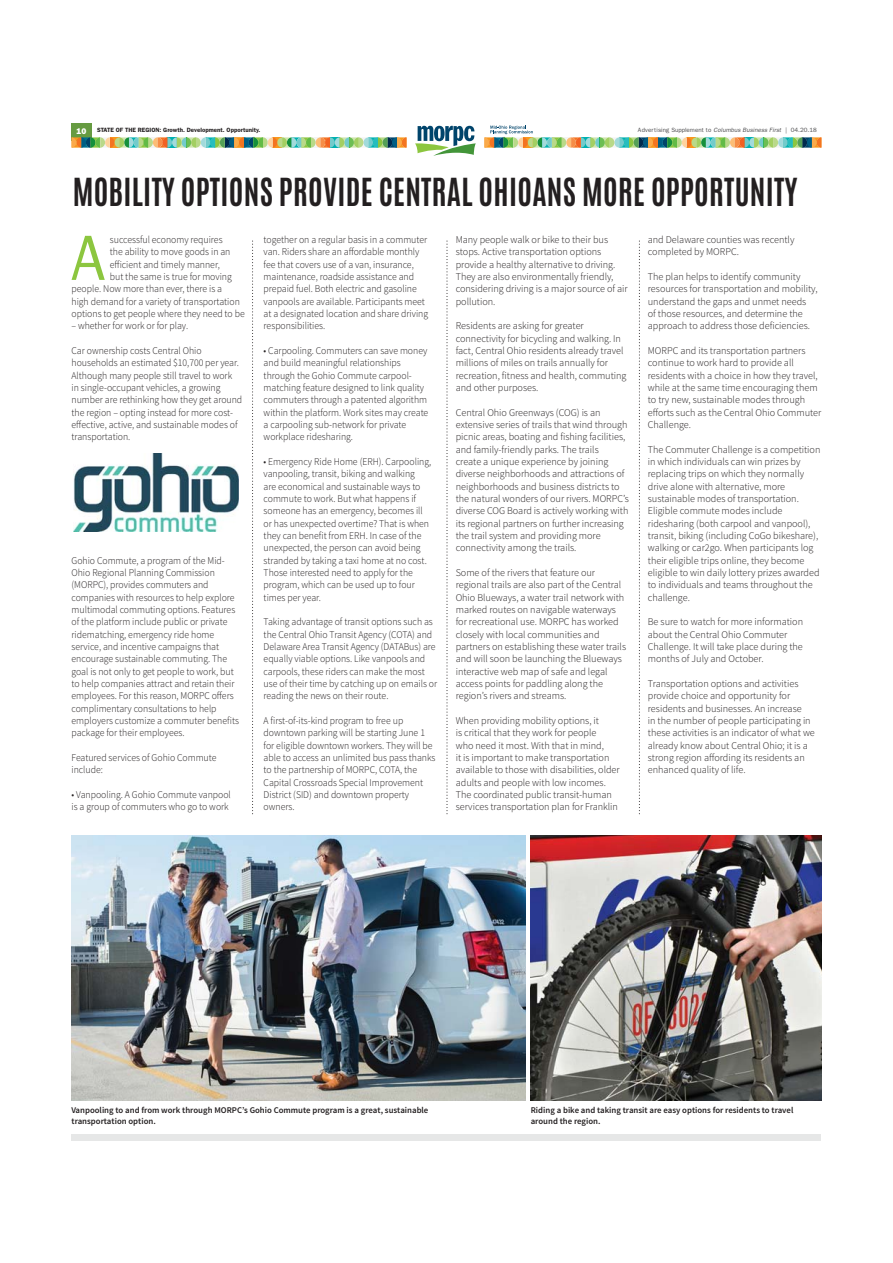
<style>
.page{position:relative;width:893px;height:1263px;background:#fff}
.page>*{position:absolute;margin:0;border:0;box-sizing:border-box;transform-origin:0 0}
.t1{font:64.2px "Franklin Gothic";color:#8cc63f;scale:.95 1}
.t2{font:700 32.85px "Antonio";letter-spacing:.01em;color:#231f20;scale:.91 1}
.t3{font:300 10.35px/12.3px "Source Sans Pro";color:#231f20}
.t4{font:300 10.35px/12.3px "Source Sans Pro";color:#231f20;scale:.95 1}
.t5{font:600 8.7px/10.5px "Source Sans Pro";color:#231f20}
.t6{font:800 8.25px "Franklin Gothic";color:#fff}
.t7{font:6.15px "Franklin Gothic";color:#4c4c4e}
.t8{font:600 6.15px "Franklin Gothic";color:#231f20}
.s1{font-style:italic}
</style>
<div class="page">
<div style="left:72px;top:123px;width:20px;height:18px;background:#669b41"></div>
<svg style="left:415px;top:126px;width:61px;height:30px"></svg>
<svg style="left:72px;top:137px;width:334px;height:11px;background:#96b482"></svg>
<svg style="left:484px;top:126px;width:337px;height:22px"></svg>
<div style="left:72px;top:1134px;width:749px;height:6px;background:#e6e7e7"></div>
<svg style="left:252px;top:241px;width:1px;height:573px"></svg>
<svg style="left:446px;top:241px;width:1px;height:573px"></svg>
<svg style="left:639px;top:241px;width:1px;height:573px"></svg>
<img style="left:74px;top:454px;width:164px;height:78px">
<img style="left:72px;top:835px;width:453px;height:266px">
<img style="left:530px;top:835px;width:291px;height:266px">
<p class="t6" style="left:77px;top:128px;width:11px">10</p>
<p class="t8" style="left:97px;top:127px;width:165px">STATE OF THE REGION: Growth. Development. Opportunity.</p>
<p class="t7" style="left:638px;top:128px;width:180px">Advertising Supplement to <span class="s1">Columbus Business First</span> | 04.20.18</p>
<h2 class="t2" style="left:73px;top:178px;width:798px">MOBILITY OPTIONS PROVIDE CENTRAL OHIOANS MORE OPPORTUNITY</h2>
<h1 class="t1" style="left:71px;top:233px;width:43px">A</h1>
<p class="t4" style="left:110px;top:234px;width:120px">successful economy requires</p>
<p class="t4" style="left:110px;top:247px;width:128px">the ability to move goods in an</p>
<p class="t4" style="left:110px;top:259px;width:117px">efficient and timely manner,</p>
<p class="t4" style="left:110px;top:271px;width:130px">but the same is true for moving</p>
<p class="t4" style="left:72px;top:284px;width:160px">people. Now more than ever, there is a</p>
<p class="t4" style="left:72px;top:296px;width:179px">high demand for a variety of transportation</p>
<p class="t4" style="left:72px;top:308px;width:184px">options to get people where they need to be</p>
<p class="t4" style="left:72px;top:321px;width:124px">– whether for work or for play.</p>
<p class="t4" style="left:72px;top:345px;width:181px">Car ownership costs Central Ohio households an estimated $10,700 per year.<br>Although many people still travel to work<br>in single-occupant vehicles, a growing number are rethinking how they get around the region – opting instead for more cost&shy;effective, active, and sustainable modes of transportation.</p>
<p class="t4" style="left:72px;top:555px;width:178px">Gohio Commute, a program of the Mid-Ohio Regional Planning Commission (MORPC), provides commuters and companies with resources to help explore multimodal commuting options. Features of the platform include public or private ridematching, emergency ride home service, and incentive campaigns that encourage sustainable commuting. The goal is not only to get people to work, but to help companies attract and retain their employees. For this reason, MORPC offers complimentary consultations to help employers customize a commuter benefits package for their employees.</p>
<p class="t4" style="left:72px;top:752px;width:154px">Featured services of Gohio Commute include:</p>
<p class="t4" style="left:72px;top:789px;width:169px">• Vanpooling. A Gohio Commute vanpool is a group of commuters who go to work</p>
<p class="t4" style="left:264px;top:234px;width:175px">together on a regular basis in a commuter van. Riders share an affordable monthly fee that covers use of a van, insurance, maintenance, roadside assistance and prepaid fuel. Both electric and gasoline vanpools are available. Participants meet at a designated location and share driving responsibilities.</p>
<p class="t4" style="left:264px;top:345px;width:175px">• Carpooling. Commuters can save money and build meaningful relationships through the Gohio Commute carpool&shy;matching feature designed to link quality commuters through a patented algorithm within the platform. Work sites may create a carpooling sub-network for private workplace ridesharing.</p>
<p class="t4" style="left:264px;top:456px;width:178px">• Emergency Ride Home (ERH). Carpooling, vanpooling, transit, biking and walking<br>are economical and sustainable ways to commute to work. But what happens if someone has an emergency, becomes ill or has unexpected overtime? That is when they can benefit from ERH. In case of the unexpected, the person can avoid being stranded by taking a taxi home at no cost.<br>Those interested need to apply for the program, which can be used up to four times per year.</p>
<p class="t4" style="left:264px;top:617px;width:184px">Taking advantage of transit options such as the Central Ohio Transit Agency (COTA) and Delaware Area Transit Agency (DATABus) are equally viable options. Like vanpools and carpools, these riders can make the most use of their time by catching up on emails or reading the news on their route.</p>
<p class="t4" style="left:264px;top:715px;width:182px">A first-of-its-kind program to free up downtown parking will be starting June 1 for eligible downtown workers. They will be able to access an unlimited bus pass thanks to the partnership of MORPC, COTA, the Capital Crossroads Special Improvement District (SID) and downtown property owners.</p>
<p class="t3" style="left:456px;top:234px;width:173px">Many people walk or bike to their bus stops. Active transportation options provide a healthy alternative to driving.<br>They are also environmentally friendly, considering driving is a major source of air pollution.</p>
<p class="t3" style="left:456px;top:321px;width:172px">Residents are asking for greater connectivity for bicycling and walking. In fact, Central Ohio residents already travel millions of miles on trails annually for recreation, fitness and health, commuting and other purposes.</p>
<p class="t3" style="left:456px;top:407px;width:175px">Central Ohio Greenways (COG) is an extensive series of trails that wind through picnic areas, boating and fishing facilities, and family-friendly parks. The trails<br>create a unique experience by joining diverse neighborhoods and attractions of neighborhoods and business districts to the natural wonders of our rivers. MORPC’s diverse COG Board is actively working with its regional partners on further increasing the trail system and providing more connectivity among the trails.</p>
<p class="t3" style="left:456px;top:567px;width:172px">Some of the rivers that feature our regional trails are also part of the Central Ohio Blueways, a water trail network with marked routes on navigable waterways for recreational use. MORPC has worked closely with local communities and partners on establishing these water trails and will soon be launching the Blueways interactive web map of safe and legal access points for paddling along the region’s rivers and streams.</p>
<p class="t3" style="left:456px;top:715px;width:166px">When providing mobility options, it<br>is critical that they work for people<br>who need it most. With that in mind,<br>it is important to make transportation available to those with disabilities, older adults and people with low incomes.<br>The coordinated public transit-human services transportation plan for Franklin</p>
<p class="t3" style="left:647px;top:234px;width:148px">and Delaware counties was recently completed by MORPC.</p>
<p class="t3" style="left:647px;top:271px;width:171px">The plan helps to identify community resources for transportation and mobility, understand the gaps and unmet needs<br>of those resources, and determine the approach to address those deficiencies.</p>
<p class="t3" style="left:647px;top:345px;width:175px">MORPC and its transportation partners continue to work hard to provide all residents with a choice in how they travel, while at the same time encouraging them to try new, sustainable modes through efforts such as the Central Ohio Commuter Challenge.</p>
<p class="t3" style="left:647px;top:444px;width:174px">The Commuter Challenge is a competition in which individuals can win prizes by replacing trips on which they normally drive alone with alternative, more sustainable modes of transportation.<br>Eligible commute modes include ridesharing (both carpool and vanpool), transit, biking (including CoGo bikeshare), walking or car2go. When participants log their eligible trips online, they become eligible to win daily lottery prizes awarded to individuals and teams throughout the challenge.</p>
<p class="t3" style="left:647px;top:617px;width:157px">Be sure to watch for more information about the Central Ohio Commuter Challenge. It will take place during the months of July and October.</p>
<p class="t3" style="left:647px;top:678px;width:169px">Transportation options and activities provide choice and opportunity for residents and businesses. An increase<br>in the number of people participating in these activities is an indicator of what we already know about Central Ohio; it is a strong region affording its residents an enhanced quality of life.</p>
<p class="t5" style="left:72px;top:1106px;width:358px">Vanpooling to and from work through MORPC’s Gohio Commute program is a great, sustainable transportation option.</p>
<p class="t5" style="left:530px;top:1106px;width:264px">Riding a bike and taking transit are easy options for residents to travel around the region.</p>
</div>
